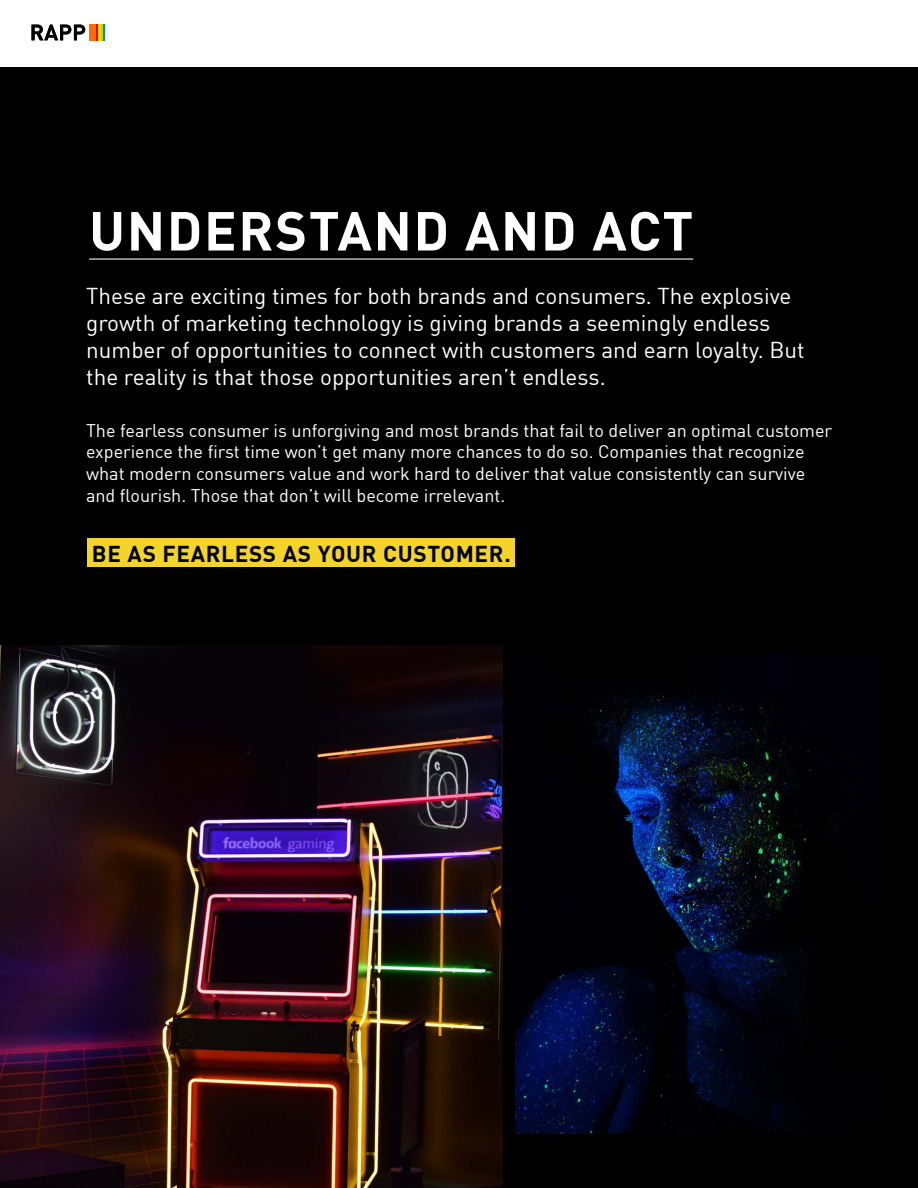
<style>
.page{position:relative;width:918px;height:1188px;background:#fff}
.page>*{position:absolute;margin:0;border:0;box-sizing:border-box;transform-origin:0 0}
.t1{font:700 54px "DIN Offc Pro";letter-spacing:.03em;color:#fff}
.t2{font:22.5px/27px "DIN Offc Pro";color:#fff}
.t3{font:700 22.5px "DIN Offc Pro";letter-spacing:.03em;color:#000}
.t4{font:18px/21.6px "DIN Offc Pro";color:#fff}
</style>
<div class="page">
<svg style="left:96px;top:24px;width:9px;height:16px"></svg>
<div style="left:89px;top:24px;width:7px;height:16px;background:#ff6b00"></div>
<svg style="left:32px;top:25px;width:53px;height:15px"></svg>
<div style="left:0;top:68px;width:918px;height:1120px;background:#000"></div>
<div style="left:88px;top:538px;width:427px;height:29px;background:#f5d429"></div>
<hr style="left:89px;top:259px;width:604px;height:1px;background:#fff">
<img style="left:0;top:646px;width:502px;height:542px">
<img style="left:515px;top:690px;width:344px;height:443px">
<h1 class="t1" style="left:89px;top:186px;width:606px">UNDERSTAND AND ACT</h1>
<p class="t2" style="left:86px;top:280px;width:720px">These are exciting times for both brands and consumers. The explosive growth of marketing technology is giving brands a seemingly endless number of opportunities to connect with customers and earn loyalty. But the reality is that those opportunities aren’t endless.</p>
<p class="t4" style="left:86px;top:418px;width:748px">The fearless consumer is unforgiving and most brands that fail to deliver an optimal customer experience the first time won’t get many more chances to do so. Companies that recognize what modern consumers value and work hard to deliver that value consistently can survive and flourish. Those that don’t will become irrelevant.</p>
<p class="t3" style="left:92px;top:535px;width:420px">BE AS FEARLESS AS YOUR CUSTOMER.</p>
</div>
